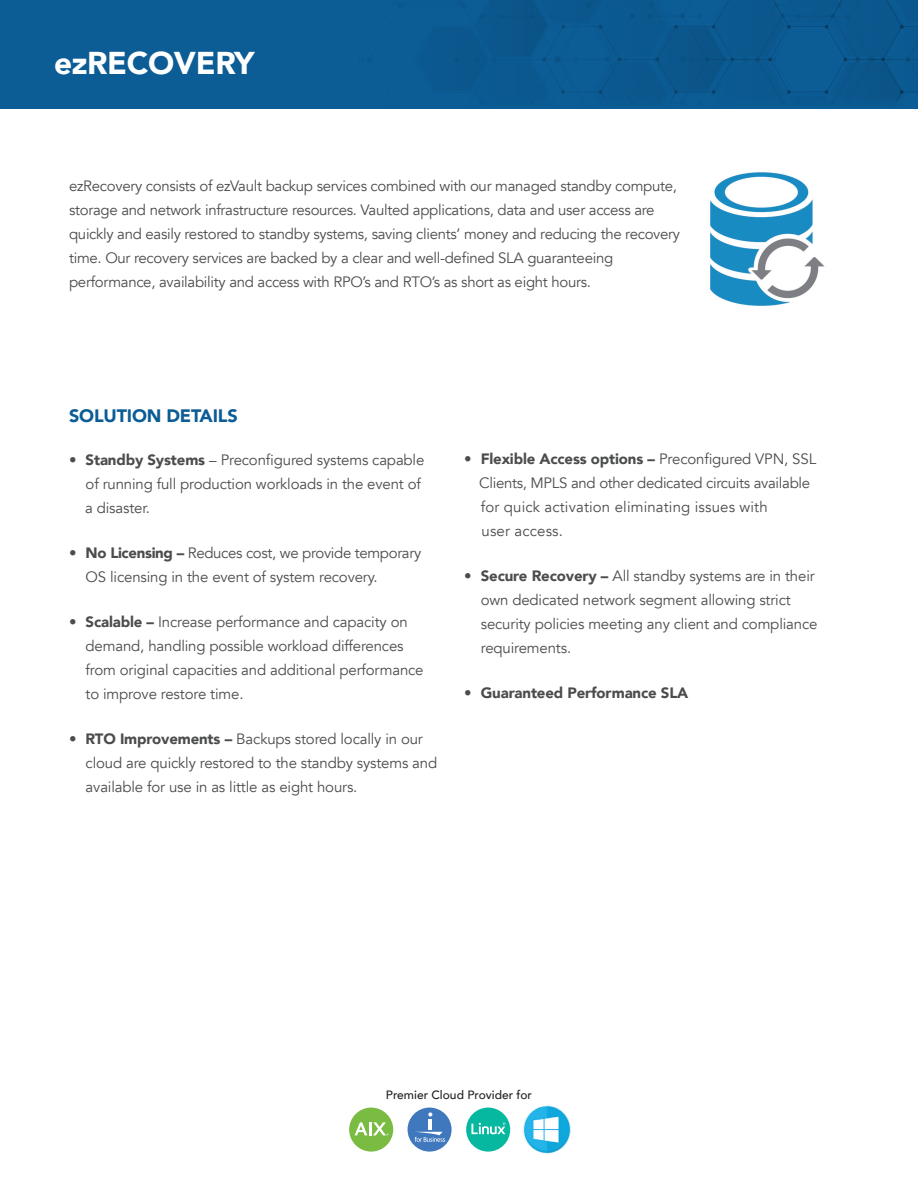
<style>
.page{position:relative;width:918px;height:1188px;background:#fff}
.page>*{position:absolute;margin:0;border:0;box-sizing:border-box;transform-origin:0 0}
.t1{font:900 31.5px "Avenir";letter-spacing:-.01em;color:#fff}
.t2{font:900 18px "Avenir";letter-spacing:-.01em;color:#0c5c95}
.t3{font:15px/24px "Avenir";letter-spacing:-.01em;color:#4b4c4d}
.t4{font:900 15px "Avenir";letter-spacing:-.01em;color:#4b4c4d}
.t5{font:15px "Avenir";letter-spacing:.01em;color:#4b4c4d}
.t6{font:500 12px "Avenir";color:#231f20}
.s1{font-weight:900}
.s2{font-weight:400}
</style>
<div class="page">
<img style="left:710px;top:172px;width:115px;height:134px">
<div style="left:0;top:0;width:918px;height:108px;background:#0c5c95"></div>
<svg style="left:454px;top:0;width:464px;height:104px"></svg>
<svg style="left:466px;top:1107px;width:45px;height:45px"></svg>
<img style="left:523px;top:1105px;width:48px;height:49px;border-radius:24px">
<svg style="left:407px;top:1107px;width:45px;height:45px"></svg>
<svg style="left:349px;top:1107px;width:45px;height:45px"></svg>
<p class="t1" style="left:54px;top:36px;width:202px">ezRECOVERY</p>
<p class="t3" style="left:69px;top:174px;width:613px">ezRecovery consists of ezVault backup services combined with our managed standby compute, storage and network infrastructure resources. Vaulted applications, data and user access are quickly and easily restored to standby systems, saving clients’ money and reducing the recovery time. Our recovery services are backed by a clear and well-defined SLA guaranteeing performance, availability and access with RPO’s and RTO’s as short as eight hours.</p>
<p class="t2" style="left:69px;top:400px;width:170px">SOLUTION DETAILS</p>
<p class="t3" style="left:69px;top:448px;width:357px;text-align:right"><span class="s1">• Standby Systems</span> – Preconfigured systems capable of running full production workloads in the event of</p>
<p class="t3" style="left:85px;top:496px;width:66px">a disaster.</p>
<p class="t3" style="left:86px;top:541px;width:337px;text-indent:-16px"><span class="s1">• No Licensing –</span> Reduces cost, we provide temporary<br>OS licensing in the event of system recovery.</p>
<p class="t3" style="left:86px;top:610px;width:339px;text-indent:-16px"><span class="s1">• Scalable –</span> Increase performance and capacity on demand, handling possible workload differences from original capacities and additional performance to improve restore time.</p>
<p class="t3" style="left:86px;top:727px;width:353px;text-indent:-16px"><span class="s1">• RTO Improvements –</span> Backups stored locally in our cloud are quickly restored to the standby systems and available for use in as little as eight hours.</p>
<p class="t4" style="left:464px;top:446px;width:353px">• Flexible Access options – <span class="s2">Preconfigured VPN, SSL</span></p>
<p class="t3" style="left:479px;top:471px;width:333px">Clients, MPLS and other dedicated circuits available for quick activation eliminating issues with</p>
<p class="t5" style="left:482px;top:522px;width:83px">user access.</p>
<p class="t3" style="left:481px;top:564px;width:338px;text-indent:-16px"><span class="s1">• Secure Recovery –</span> All standby systems are in their own dedicated network segment allowing strict security policies meeting any client and compliance requirements.</p>
<p class="t4" style="left:464px;top:680px;width:226px">• Guaranteed Performance SLA</p>
<p class="t6" style="left:386px;top:1084px;width:148px">Premier Cloud Provider for</p>
</div>
